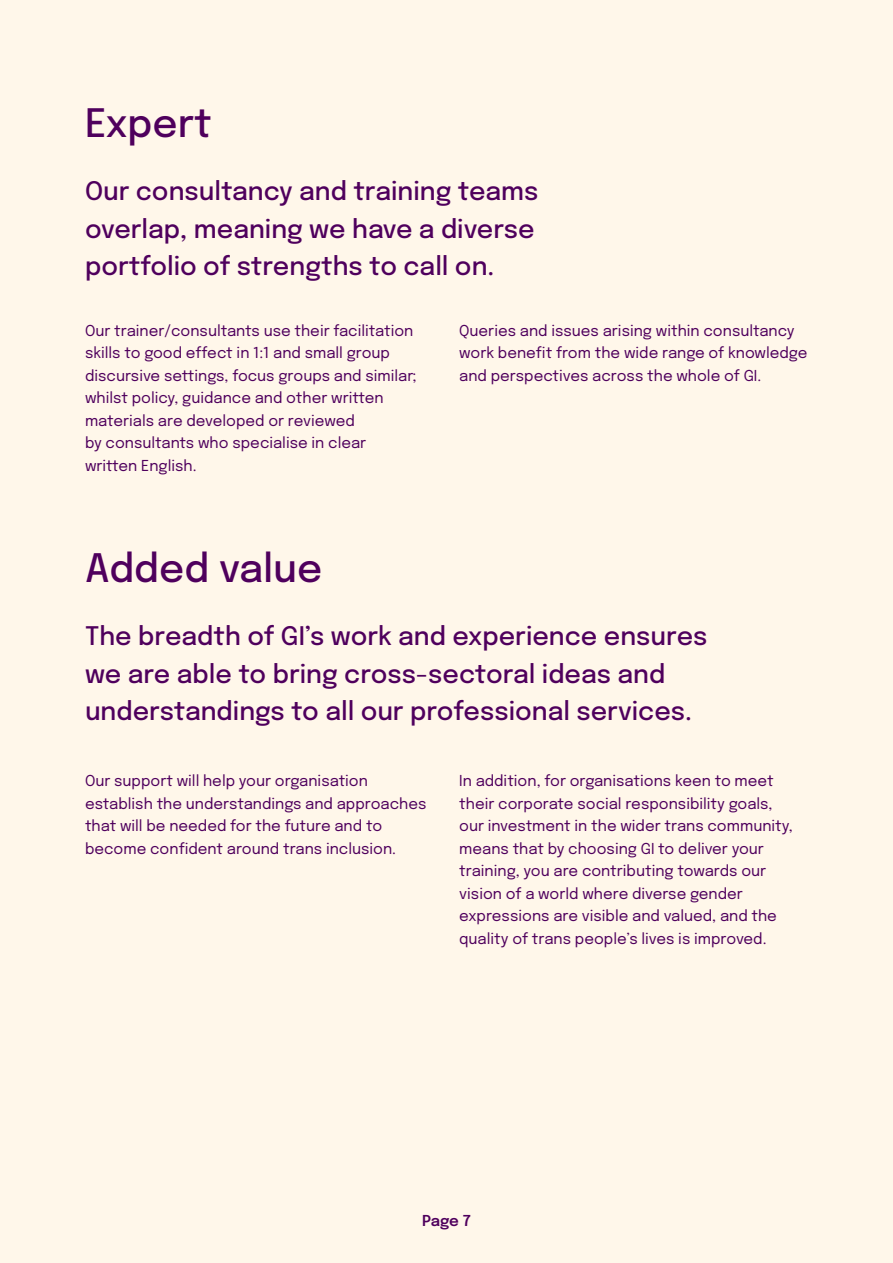
<style>
.page{position:relative;width:893px;height:1263px;background:#fff7ea}
.page>*{position:absolute;margin:0;border:0;box-sizing:border-box;transform-origin:0 0}
.t1{font:500 39px "Epilogue";color:#4f005d}
.t2{font:500 25.5px/37.5px "Epilogue";color:#4f005d}
.t3{font:15px/22.5px "Epilogue";color:#4f005d}
.t4{font:600 15px "Epilogue";color:#4f005d}
</style>
<div class="page">
<hr style="left:0;top:0;width:1px;height:1263px;background:#fcc421">
<h1 class="t1" style="left:85px;top:96px;width:128px">Expert</h1>
<h2 class="t2" style="left:85px;top:171px;width:455px">Our consultancy and training teams overlap, meaning we have a diverse portfolio of strengths to call on.</h2>
<p class="t3" style="left:85px;top:318px;width:333px">Our trainer/consultants use their facilitation skills to good effect in 1:1 and small group discursive settings, focus groups and similar; whilst policy, guidance and other written materials are developed or reviewed<br>by consultants who specialise in clear written English.</p>
<p class="t3" style="left:459px;top:318px;width:350px">Queries and issues arising within consultancy work benefit from the wide range of knowledge and perspectives across the whole of GI.</p>
<h1 class="t1" style="left:85px;top:541px;width:239px">Added value</h1>
<h2 class="t2" style="left:85px;top:616px;width:624px">The breadth of GI’s work and experience ensures we are able to bring cross-sectoral ideas and understandings to all our professional services.</h2>
<p class="t3" style="left:85px;top:769px;width:343px">Our support will help your organisation establish the understandings and approaches that will be needed for the future and to become confident around trans inclusion.</p>
<p class="t3" style="left:459px;top:769px;width:335px">In addition, for organisations keen to meet their corporate social responsibility goals, our investment in the wider trans community, means that by choosing GI to deliver your training, you are contributing towards our vision of a world where diverse gender expressions are visible and valued, and the quality of trans people’s lives is improved.</p>
<p class="t4" style="left:422px;top:1210px;width:50px">Page 7</p>
</div>
